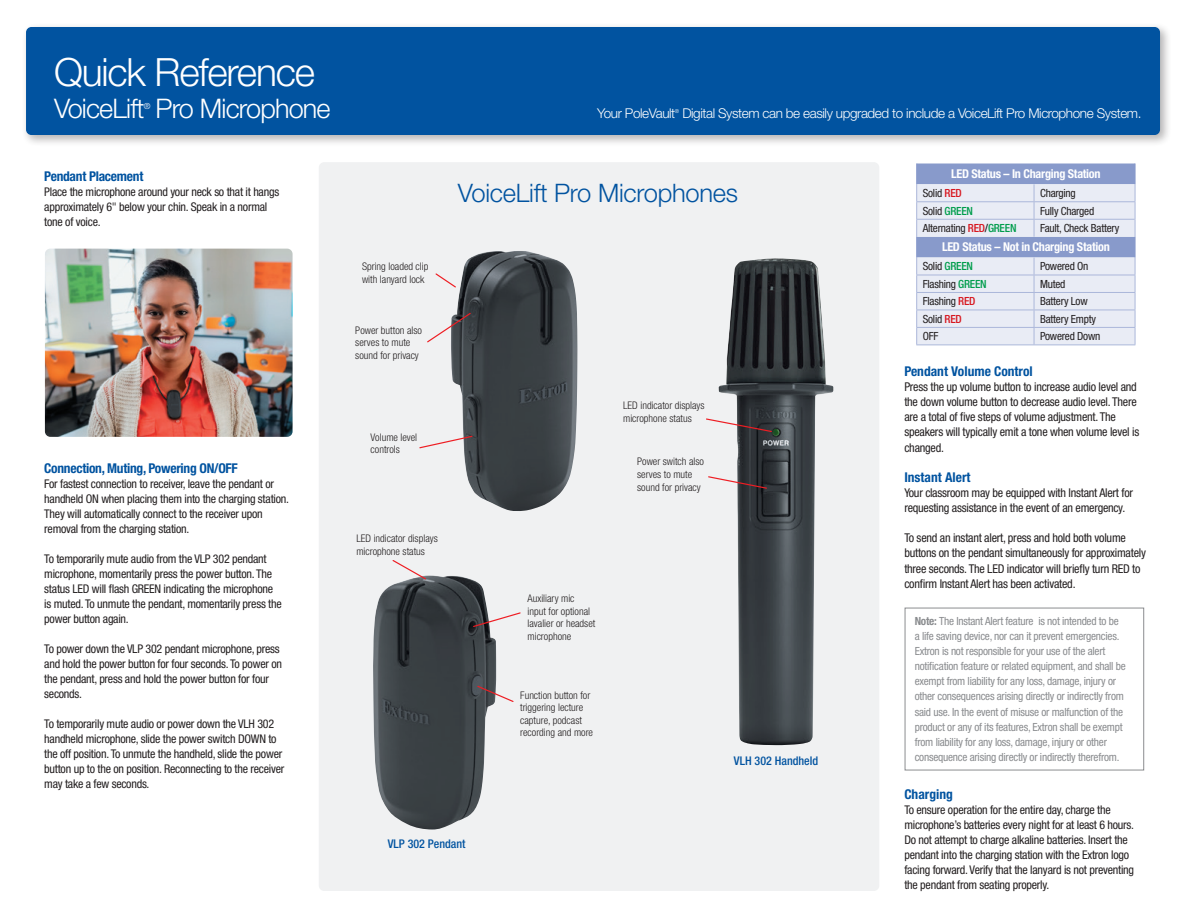
<style>
.page{position:relative;width:1188px;height:918px;background:#fff}
.page>*{position:absolute;margin:0;border:0;box-sizing:border-box;transform-origin:0 0}
.t1{font:300 39px "Helvetica Neue LT Std";letter-spacing:-.03em;color:#fff}
.t2{font:300 27px "Helvetica Neue LT Std";letter-spacing:-.03em;color:#fff}
.head{font:300 25.5px "Helvetica Neue LT Std";letter-spacing:-.01em;color:#0153a0}
.t3{font:300 13.5px "Helvetica Neue LT Std";letter-spacing:-.03em;color:#fff}
.text_copy{font:700 condensed 13.5px "Helvetica Neue LT Std";letter-spacing:-.02em;color:#0153a0}
.text_copy-2{font:700 condensed 13.5px "Helvetica Neue LT Std";color:#0153a0}
.head-2{font:700 condensed 13.5px "Helvetica Neue LT Std";color:#0153a0}
.text_copy-3{font:condensed 12.15px/15.1px "Helvetica Neue LT Std";letter-spacing:-.02em;color:#231f20}
.text_copy-4{font:700 condensed 12.15px "Helvetica Neue LT Std";letter-spacing:-.02em;color:#fff}
.text_copy-5{font:condensed 12px/15px "Helvetica Neue LT Std";letter-spacing:-.02em;color:#231f20}
.t4{font:500 condensed 12px "Helvetica Neue LT Std";color:#0153a0}
.text_copy-6{font:condensed 11.25px/15.1px "Helvetica Neue LT Std";letter-spacing:-.02em;color:#8a8c8f}
.text_copy-7{font:condensed 11.25px "Helvetica Neue LT Std";letter-spacing:-.02em;color:#231f20}
.callout_bodycopy{font:300 condensed 10.5px/12.6px "Helvetica Neue LT Std";color:#231f20}
.t5{font:300 8.4px "Helvetica Neue LT Std";color:#fff}
.t6{font:300 5.4px "Helvetica Neue LT Std";color:#fff}
.s1{font-weight:500;color:#d7171f}
.s2{font-weight:500;color:#009d4c}
.s3{font-weight:500}
.s4{font-weight:700}
</style>
<div class="page">
<div style="left:22px;top:23px;width:1150px;height:124px;background:#231f20;opacity:.33"></div>
<div style="left:26px;top:27px;width:1134px;height:108px;background:#0153a0;border-radius:5px"></div>
<div style="left:319px;top:162px;width:560px;height:729px;background:#f0f1f2;border-radius:5px"></div>
<img style="left:45px;top:249px;width:248px;height:188px">
<img style="left:451px;top:251px;width:126px;height:260px">
<img style="left:373px;top:575px;width:123px;height:255px">
<svg style="left:435px;top:272px;width:22px;height:17px"></svg>
<svg style="left:391px;top:560px;width:36px;height:21px"></svg>
<svg style="left:472px;top:611px;width:49px;height:17px"></svg>
<svg style="left:476px;top:685px;width:38px;height:18px"></svg>
<svg style="left:427px;top:312px;width:45px;height:31px"></svg>
<svg style="left:419px;top:435px;width:54px;height:14px"></svg>
<img style="left:719px;top:258px;width:114px;height:487px">
<hr style="left:916px;top:345px;width:118px;height:1px;background:#abb7da">
<hr style="left:1034px;top:345px;width:101px;height:1px;background:#abb7da">
<svg style="left:916px;top:163px;width:220px;height:182px;background:#cfd6e9"></svg>
<div style="left:905px;top:608px;width:239px;height:162px;border:1px solid #8b8d90"></div>
<svg style="left:706px;top:418px;width:67px;height:15px"></svg>
<svg style="left:708px;top:475px;width:60px;height:15px"></svg>
<p class="t1" style="left:54px;top:48px;width:263px">Quick Reference</p>
<p class="t2" style="left:54px;top:92px;width:278px">VoiceLift Pro Microphone</p>
<p class="t5" style="left:144px;top:101px;width:8px">®</p>
<p class="text_copy" style="left:44px;top:168px;width:101px">Pendant Placement</p>
<p class="text_copy-5" style="left:44px;top:185px;width:236px">Place the microphone around your neck so that it hangs</p>
<p class="text_copy-5" style="left:44px;top:200px;width:225px">approximately 6" below your chin. Speak in a normal</p>
<p class="text_copy-5" style="left:44px;top:215px;width:58px">tone of voice.</p>
<p class="text_copy" style="left:44px;top:460px;width:195px">Connection, Muting, Powering ON/OFF</p>
<p class="text_copy-5" style="left:44px;top:477px;width:246px">For fastest connection to receiver, leave the pendant or handheld ON when placing them into the charging station.<br>They will automatically connect to the receiver upon removal from the charging station.</p>
<p class="text_copy-5" style="left:44px;top:552px;width:239px">To temporarily mute audio from the VLP 302 pendant microphone, momentarily press the power button. The status LED will flash GREEN indicating the microphone is muted. To unmute the pendant, momentarily press the power button again.</p>
<p class="text_copy-5" style="left:44px;top:642px;width:239px">To power down the VLP 302 pendant microphone, press and hold the power button for four seconds. To power on the pendant, press and hold the power button for four seconds.</p>
<p class="text_copy-5" style="left:44px;top:717px;width:242px">To temporarily mute audio or power down the VLH 302 handheld microphone, slide the power switch DOWN to the off position. To unmute the handheld, slide the power button up to the on position. Reconnecting to the receiver may take a few seconds.</p>
<p class="callout_bodycopy" style="left:362px;top:260px;width:68px">Spring loaded clip with lanyard lock</p>
<p class="callout_bodycopy" style="left:355px;top:324px;width:68px">Power button also serves to mute sound for privacy</p>
<p class="callout_bodycopy" style="left:371px;top:430px;width:48px">Volume level controls</p>
<p class="callout_bodycopy" style="left:356px;top:532px;width:83px">LED indicator displays microphone status</p>
<p class="t3" style="left:597px;top:104px;width:80px">Your PoleVault</p>
<p class="t6" style="left:675px;top:108px;width:6px">®</p>
<p class="t3" style="left:682px;top:104px;width:461px">Digital System can be easily upgraded to include a VoiceLift Pro Microphone System.</p>
<p class="head" style="left:458px;top:177px;width:282px">VoiceLift Pro Microphones</p>
<p class="callout_bodycopy" style="left:623px;top:399px;width:83px">LED indicator displays microphone status</p>
<p class="callout_bodycopy" style="left:637px;top:455px;width:68px">Power switch also serves to mute sound for privacy</p>
<p class="callout_bodycopy" style="left:528px;top:592px;width:69px">Auxiliary mic input for optional lavalier or headset microphone</p>
<p class="callout_bodycopy" style="left:520px;top:689px;width:74px">Function button for triggering lecture capture, podcast recording and more</p>
<p class="t4" style="left:734px;top:753px;width:86px">VLH 302 Handheld</p>
<p class="text_copy-4" style="left:951px;top:167px;width:151px">LED Status – In Charging Station</p>
<p class="text_copy-7" style="left:923px;top:187px;width:41px">Solid <span class="s1">RED</span></p>
<p class="text_copy-7" style="left:1040px;top:187px;width:37px">Charging</p>
<p class="text_copy-7" style="left:923px;top:204px;width:52px">Solid <span class="s2">GREEN</span></p>
<p class="text_copy-7" style="left:1040px;top:204px;width:56px">Fully Charged</p>
<p class="text_copy-7" style="left:923px;top:222px;width:95px">Alternating <span class="s1">RED</span><span class="s3">/</span><span class="s2">GREEN</span></p>
<p class="text_copy-7" style="left:1040px;top:222px;width:81px">Fault, Check Battery</p>
<p class="text_copy-4" style="left:942px;top:240px;width:169px">LED Status – Not in Charging Station</p>
<p class="text_copy-7" style="left:923px;top:260px;width:52px">Solid <span class="s2">GREEN</span></p>
<p class="text_copy-7" style="left:1040px;top:260px;width:50px">Powered On</p>
<p class="text_copy-7" style="left:923px;top:277px;width:65px">Flashing <span class="s2">GREEN</span></p>
<p class="text_copy-7" style="left:1040px;top:277px;width:27px">Muted</p>
<p class="text_copy-7" style="left:923px;top:295px;width:54px">Flashing <span class="s1">RED</span></p>
<p class="text_copy-7" style="left:1040px;top:295px;width:49px">Battery Low</p>
<p class="text_copy-7" style="left:923px;top:312px;width:41px">Solid <span class="s1">RED</span></p>
<p class="text_copy-7" style="left:1040px;top:312px;width:57px">Battery Empty</p>
<p class="text_copy-7" style="left:923px;top:330px;width:17px">OFF</p>
<p class="text_copy-7" style="left:1040px;top:330px;width:62px">Powered Down</p>
<p class="text_copy-2" style="left:904px;top:363px;width:130px">Pendant Volume Control</p>
<p class="text_copy-3" style="left:904px;top:379px;width:236px">Press the up volume button to increase audio level and the down volume button to decrease audio level. There are a total of five steps of volume adjustment. The speakers will typically emit a tone when volume level is changed.</p>
<p class="head-2" style="left:904px;top:469px;width:68px">Instant Alert</p>
<p class="text_copy-3" style="left:904px;top:485px;width:230px">Your classroom may be equipped with Instant Alert for requesting assistance in the event of an emergency.</p>
<p class="text_copy-3" style="left:904px;top:530px;width:243px">To send an instant alert, press and hold both volume buttons on the pendant simultaneously for approximately three seconds. The LED indicator will briefly turn RED to confirm Instant Alert has been activated.</p>
<p class="text_copy-6" style="left:915px;top:613px;width:212px"><span class="s4">Note:</span> The Instant Alert feature is not intended to be a life saving device, nor can it prevent emergencies.<br>Extron is not responsible for your use of the alert notification feature or related equipment, and shall be exempt from liability for any loss, damage, injury or other consequences arising directly or indirectly from said use. In the event of misuse or malfunction of the product or any of its features, Extron shall be exempt from liability for any loss, damage, injury or other consequence arising directly or indirectly therefrom.</p>
<p class="t4" style="left:388px;top:836px;width:79px">VLP 302 Pendant</p>
<p class="head-2" style="left:904px;top:786px;width:50px">Charging</p>
<p class="text_copy-5" style="left:904px;top:803px;width:231px">To ensure operation for the entire day, charge the microphone’s batteries every night for at least 6 hours.<br>Do not attempt to charge alkaline batteries. Insert the pendant into the charging station with the Extron logo facing forward. Verify that the lanyard is not preventing the pendant from seating properly.</p>
</div>
